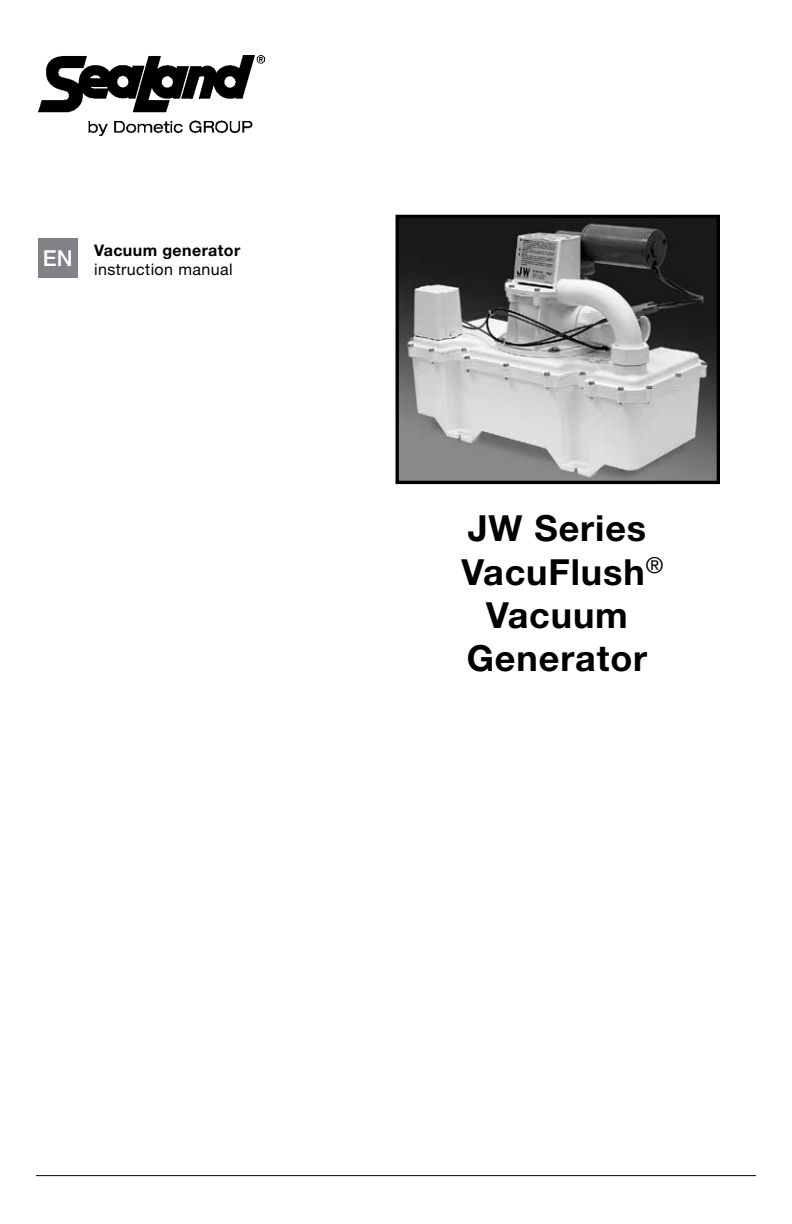
<style>
.page{position:relative;width:792px;height:1224px;background:#fff}
.page>*{position:absolute;margin:0;border:0;box-sizing:border-box;transform-origin:0 0}
.t1{font:700 36px/43.2px "Helvetica Neue LT Std";letter-spacing:.025em;color:#000;text-align:center}
.t2{font:500 22px "Helvetica Neue LT Std";color:#fff}
.t3{font:16px "Helvetica Neue LT Std";letter-spacing:.025em;color:#000}
.t4{font:700 16px "Helvetica Neue LT Std";letter-spacing:.025em;color:#000}
</style>
<div class="page">
<hr style="left:36px;top:1175px;width:720px;height:1px;background:#000">
<img style="left:39px;top:56px;width:225px;height:80px">
<div style="left:38px;top:239px;width:40px;height:39px;background:#808285"></div>
<img style="left:400px;top:219px;width:316px;height:261px">
<div style="left:396px;top:215px;width:324px;height:269px;border:3px solid #000"></div>
<p class="t2" style="left:43px;top:245px;width:31px">EN</p>
<p class="t4" style="left:94px;top:240px;width:148px">Vacuum generator</p>
<p class="t3" style="left:94px;top:260px;width:140px">instruction manual</p>
<p class="t1" style="left:462px;top:506px;width:203px">JW Series<br>VacuFlush<sup>®<br></sup>Vacuum<br>Generator</p>
</div>
